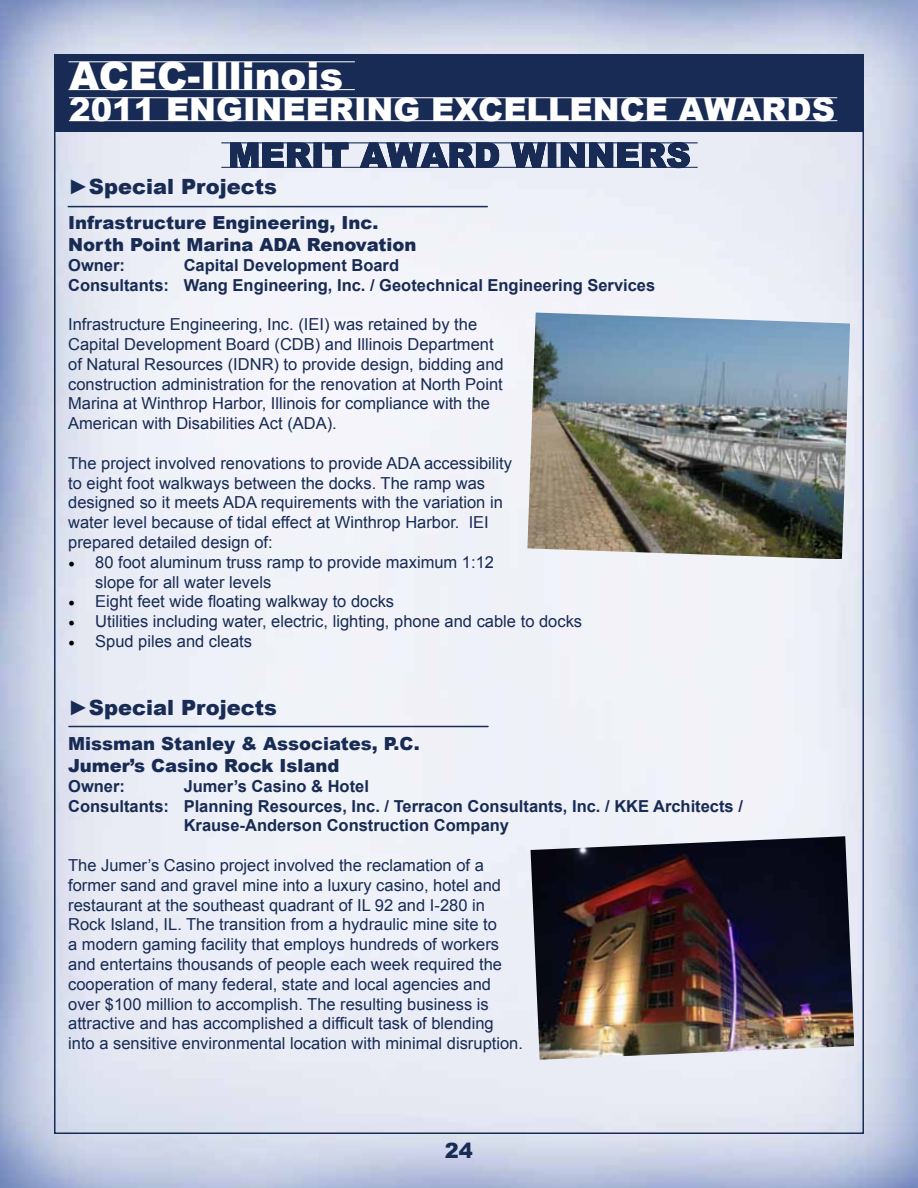
<style>
.page{position:relative;width:918px;height:1188px;background:#fff}
.page>*{position:absolute;margin:0;border:0;box-sizing:border-box;transform-origin:0 0}
.t1{font:900 39px "Arial";color:#fff}
.t2{font:900 32.25px "Arial";color:#fff}
.t3{font:900 21px "Arial";color:#182b54}
.t4{font:900 18px/21.6px "Arial";color:#182b54}
.t5{font:16.5px/19.8px "Arial";color:#182b54}
.t6{font:700 16.5px/19.8px "Arial";color:#182b54}
.s1{font-family:"Minion Pro";font-size:18px;color:#000}
</style>
<div class="page">
<img style="left:0;top:0;width:918px;height:1188px">
<div style="left:55px;top:55px;width:808px;height:77px;background:#182b54"></div>
<hr style="left:69px;top:97px;width:768px;height:1px;background:#fff">
<hr style="left:69px;top:120px;width:768px;height:1px;background:#fff">
<hr style="left:69px;top:61px;width:286px;height:1px;background:#fff">
<hr style="left:69px;top:89px;width:286px;height:1px;background:#fff">
<hr style="left:68px;top:206px;width:419px;height:1px;background:#182b54">
<svg style="left:217px;top:132px;width:484px;height:51px;background:#a6aec1"></svg>
<hr style="left:222px;top:143px;width:475px;height:1px;background:#182b54">
<hr style="left:222px;top:167px;width:475px;height:1px;background:#182b54">
<img style="left:527px;top:313px;width:323px;height:246px">
<img style="left:531px;top:836px;width:323px;height:224px">
<hr style="left:69px;top:726px;width:419px;height:1px;background:#182b54">
<h1 class="t1" style="left:69px;top:47px;width:276px">ACEC-Illinois</h1>
<h2 class="t2" style="left:69px;top:86px;width:767px">2011 ENGINEERING EXCELLENCE AWARDS</h2>
<p class="t3" style="left:68px;top:172px;width:210px">►Special Projects</p>
<p class="t4" style="left:68px;top:212px;width:350px">Infrastructure Engineering, Inc.<br>North Point Marina ADA Renovation</p>
<p class="t6" style="left:68px;top:256px;width:58px">Owner:</p>
<p class="t6" style="left:68px;top:256px;width:589px;text-indent:116px">Capital Development Board<br>Consultants: Wang Engineering, Inc. / Geotechnical Engineering Services</p>
<p class="t5" style="left:68px;top:315px;width:437px">Infrastructure Engineering, Inc. (IEI) was retained by the Capital Development Board (CDB) and Illinois Department of Natural Resources (IDNR) to provide design, bidding and construction administration for the renovation at North Point Marina at Winthrop Harbor, Illinois for compliance with the American with Disabilities Act (ADA).</p>
<p class="t5" style="left:68px;top:453px;width:445px">The project involved renovations to provide ADA accessibility to eight foot walkways between the docks. The ramp was designed so it meets ADA requirements with the variation in water level because of tidal effect at Winthrop Harbor. IEI prepared detailed design of:</p>
<p class="t5" style="left:95px;top:552px;width:400px;text-indent:-27px"><span class="s1">•</span> 80 foot aluminum truss ramp to provide maximum 1:12 slope for all water levels</p>
<p class="t5" style="left:68px;top:592px;width:327px"><span class="s1">•</span> Eight feet wide floating walkway to docks</p>
<p class="t5" style="left:68px;top:612px;width:515px"><span class="s1">•</span> Utilities including water, electric, lighting, phone and cable to docks</p>
<p class="t5" style="left:68px;top:631px;width:185px"><span class="s1">•</span> Spud piles and cleats</p>
<p class="t3" style="left:68px;top:693px;width:210px">►Special Projects</p>
<p class="t4" style="left:68px;top:733px;width:353px">Missman Stanley &amp; Associates, P.C.<br>Jumer’s Casino Rock Island</p>
<p class="t6" style="left:68px;top:777px;width:58px">Owner:</p>
<p class="t6" style="left:184px;top:777px;width:187px">Jumer’s Casino &amp; Hotel</p>
<p class="t6" style="left:68px;top:796px;width:676px">Consultants: Planning Resources, Inc. / Terracon Consultants, Inc. / KKE Architects /</p>
<p class="t6" style="left:184px;top:816px;width:327px">Krause-Anderson Construction Company</p>
<p class="t5" style="left:68px;top:856px;width:456px">The Jumer’s Casino project involved the reclamation of a former sand and gravel mine into a luxury casino, hotel and restaurant at the southeast quadrant of IL 92 and I-280 in Rock Island, IL. The transition from a hydraulic mine site to<br>a modern gaming facility that employs hundreds of workers and entertains thousands of people each week required the cooperation of many federal, state and local agencies and over $100 million to accomplish. The resulting business is attractive and has accomplished a difficult task of blending into a sensitive environmental location with minimal disruption.</p>
<p class="t3" style="left:445px;top:1135px;width:30px">24</p>
</div>
